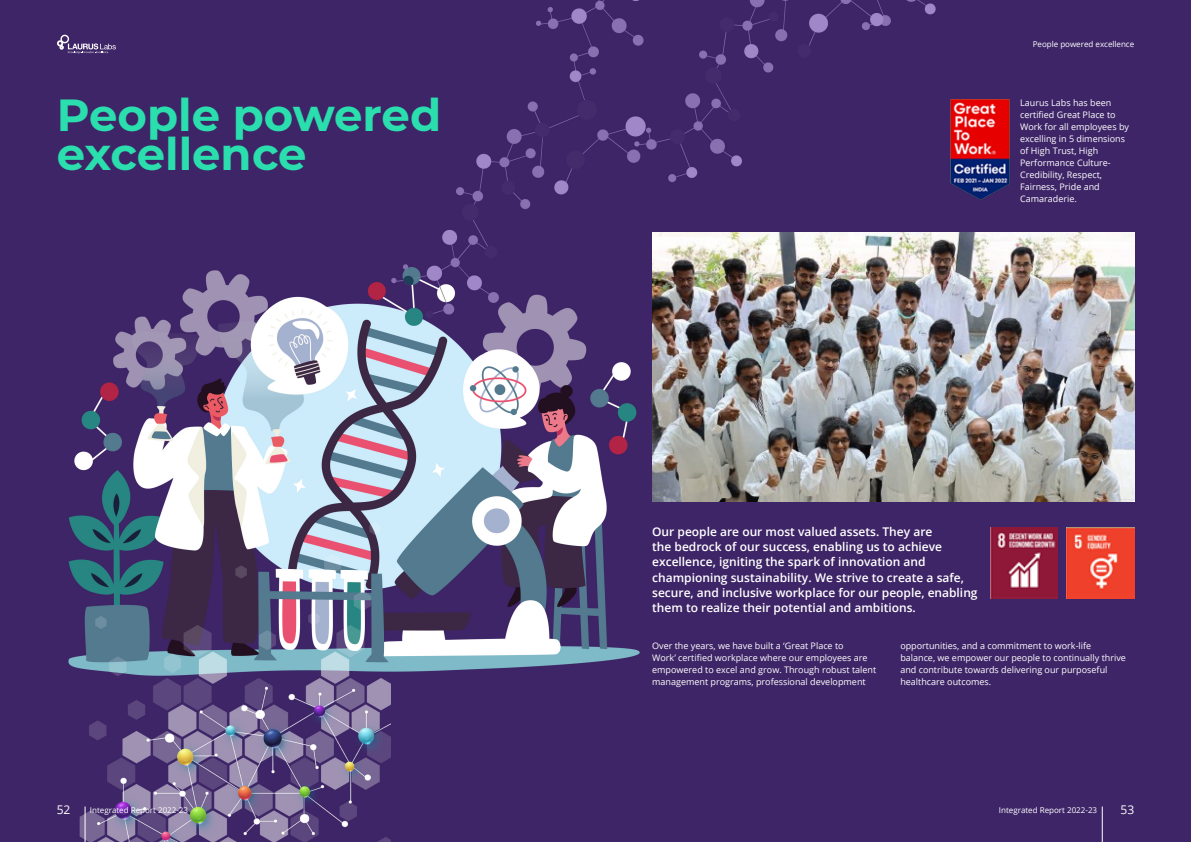
<style>
.page{position:relative;width:1191px;height:842px;background:#fff}
.page>*{position:absolute;margin:0;border:0;box-sizing:border-box;transform-origin:0 0}
.Heading{font:700 45px/39px "Montserrat";color:#2adeae}
.Blurb{font:600 12px/15px "Open Sans";color:#fff}
.t1{font:12px "Open Sans";color:#fff}
.Body{font:9px/12px "Open Sans";color:#fff}
.t2{font:8px "Open Sans";color:#fff}
</style>
<div class="page">
<img style="left:0;top:0;width:1191px;height:842px">
<img style="left:990px;top:527px;width:67px;height:72px">
<img style="left:1066px;top:528px;width:68px;height:71px">
<img style="left:652px;top:233px;width:482px;height:269px">
<img style="left:950px;top:99px;width:59px;height:101px">
<svg style="left:57px;top:35px;width:59px;height:19px"></svg>
<hr style="left:85px;top:806px;width:1px;height:36px;background:#fff">
<hr style="left:1102px;top:806px;width:1px;height:36px;background:#fff">
<p class="Heading" style="left:57px;top:94px;width:386px">People powered excellence</p>
<p class="t2" style="left:1032px;top:38px;width:103px">People powered excellence</p>
<p class="Body" style="left:1020px;top:97px;width:110px">Laurus Labs has been certified Great Place to<br>Work for all employees by excelling in 5 dimensions of High Trust, High<br>Performance Culture-<br>Credibility, Respect,<br>Fairness, Pride and<br>Camaraderie.</p>
<p class="Blurb" style="left:652px;top:524px;width:327px">Our people are our most valued assets. They are<br>the bedrock of our success, enabling us to achieve excellence, igniting the spark of innovation and championing sustainability. We strive to create a safe, secure, and inclusive workplace for our people, enabling them to realize their potential and ambitions.</p>
<p class="Body" style="left:652px;top:640px;width:225px">Over the years, we have built a ‘Great Place to<br>Work’ certified workplace where our employees are empowered to excel and grow. Through robust talent management programs, professional development</p>
<p class="Body" style="left:900px;top:640px;width:227px">opportunities, and a commitment to work-life balance, we empower our people to continually thrive and contribute towards delivering our purposeful healthcare outcomes.</p>
<h2 class="t1" style="left:57px;top:802px;width:15px">52</h2>
<p class="t2" style="left:90px;top:804px;width:100px">Integrated Report 2022-23</p>
<p class="t2" style="left:999px;top:804px;width:100px">Integrated Report 2022-23</p>
<h2 class="t1" style="left:1120px;top:802px;width:15px">53</h2>
</div>
